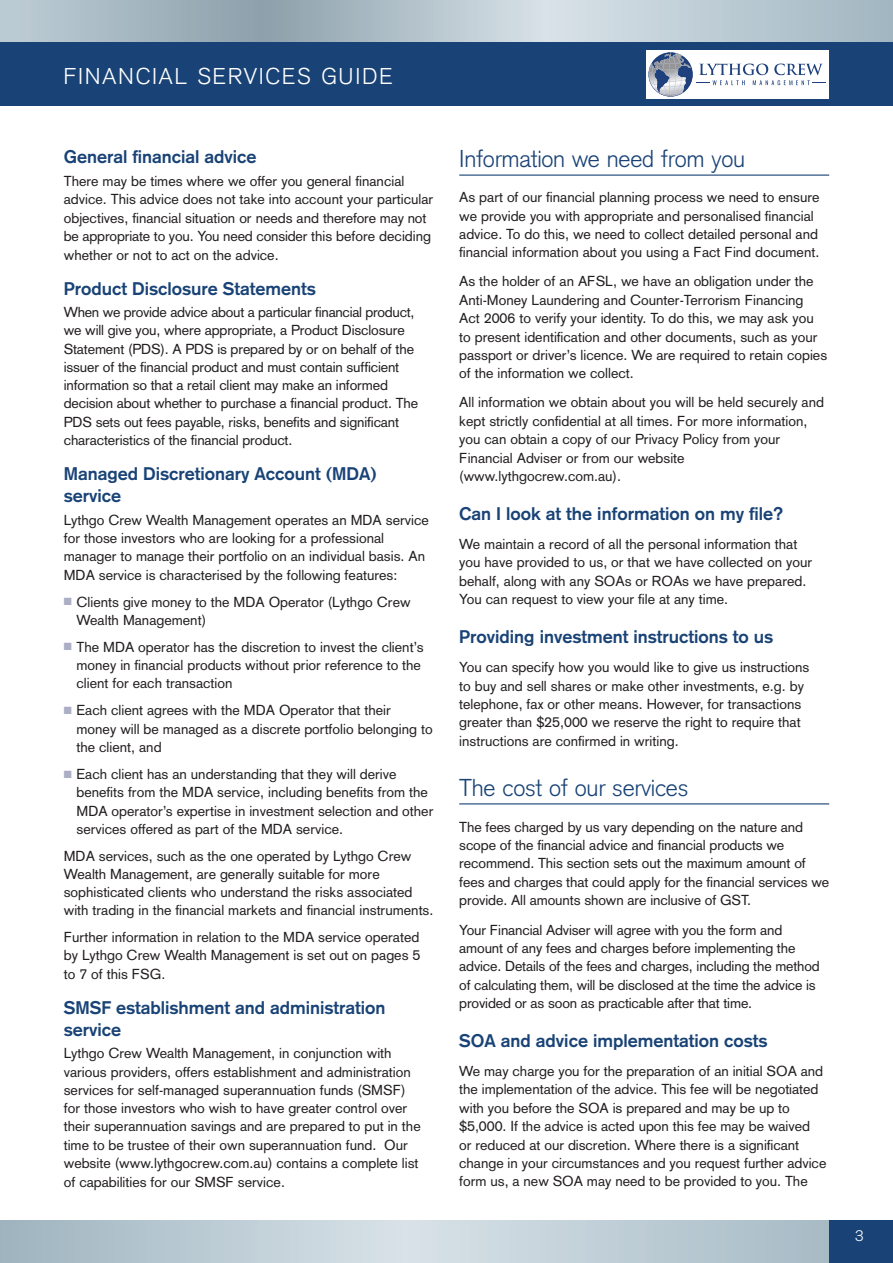
<style>
.page{position:relative;width:893px;height:1263px;background:#fff}
.page>*{position:absolute;margin:0;border:0;box-sizing:border-box;transform-origin:0 0}
.t1{font:300 24px "Akzidenz Grotesk";letter-spacing:-.01em;color:#194376}
.t2{font:300 22.5px "Akzidenz Grotesk";letter-spacing:.08em;color:#fff}
.t3{font:700 18px/22.2px "Akzidenz Grotesk";color:#194376}
.t4{font:300 15px "Akzidenz Grotesk";color:#fff}
.t5{font:14.25px/18.5px "Akzidenz Grotesk";color:#231f20}
.s1{color:#abaec5}
</style>
<div class="page">
<svg style="left:0;top:0;width:893px;height:43px;background:#aebfc9"></svg>
<div style="left:0;top:43px;width:893px;height:63px;background:#194376"></div>
<svg style="left:0;top:1220px;width:829px;height:43px;background:#bdccd5"></svg>
<div style="left:829px;top:1220px;width:64px;height:43px;background:#194376"></div>
<div style="left:646px;top:50px;width:183px;height:49px;background:#fff"></div>
<svg style="left:648px;top:52px;width:177px;height:45px"></svg>
<hr style="left:459px;top:175px;width:370px;height:1px;background:#194376">
<hr style="left:459px;top:803px;width:370px;height:1px;background:#194376">
<h2 class="t2" style="left:64px;top:63px;width:330px">FINANCIAL SERVICES GUIDE</h2>
<p class="t3" style="left:64px;top:145px;width:194px">General financial advice</p>
<p class="t5" style="left:64px;top:171px;width:371px">There may be times where we offer you general financial advice. This advice does not take into account your particular objectives, financial situation or needs and therefore may not be appropriate to you. You need consider this before deciding whether or not to act on the advice.</p>
<p class="t3" style="left:64px;top:277px;width:254px">Product Disclosure Statements</p>
<p class="t5" style="left:64px;top:303px;width:356px">When we provide advice about a particular financial product, we will give you, where appropriate, a Product Disclosure Statement (PDS). A PDS is prepared by or on behalf of the issuer of the financial product and must contain sufficient information so that a retail client may make an informed decision about whether to purchase a financial product. The PDS sets out fees payable, risks, benefits and significant characteristics of the financial product.</p>
<p class="t3" style="left:64px;top:463px;width:315px">Managed Discretionary Account (MDA) service</p>
<p class="t5" style="left:64px;top:511px;width:367px">Lythgo Crew Wealth Management operates an MDA service for those investors who are looking for a professional manager to manage their portfolio on an individual basis. An MDA service is characterised by the following features:</p>
<p class="t5" style="left:77px;top:592px;width:336px;text-indent:-13px"><span class="s1">■</span> Clients give money to the MDA Operator (Lythgo Crew<br>Wealth Management)</p>
<p class="t5" style="left:77px;top:638px;width:349px;text-indent:-13px"><span class="s1">■</span> The MDA operator has the discretion to invest the client’s money in financial products without prior reference to the client for each transaction</p>
<p class="t5" style="left:77px;top:701px;width:358px;text-indent:-13px"><span class="s1">■</span> Each client agrees with the MDA Operator that their money will be managed as a discrete portfolio belonging to the client, and</p>
<p class="t5" style="left:77px;top:765px;width:358px;text-indent:-13px"><span class="s1">■</span> Each client has an understanding that they will derive benefits from the MDA service, including benefits from the MDA operator’s expertise in investment selection and other services offered as part of the MDA service.</p>
<p class="t5" style="left:64px;top:846px;width:371px">MDA services, such as the one operated by Lythgo Crew Wealth Management, are generally suitable for more sophisticated clients who understand the risks associated with trading in the financial markets and financial instruments.</p>
<p class="t5" style="left:64px;top:928px;width:358px;text-align:justify">Further information in relation to the MDA service operated by Lythgo Crew Wealth Management is set out on pages 5 to 7 of this FSG.</p>
<p class="t3" style="left:64px;top:996px;width:323px">SMSF establishment and administration service</p>
<p class="t5" style="left:64px;top:1044px;width:358px">Lythgo Crew Wealth Management, in conjunction with various providers, offers establishment and administration services for self-managed superannuation funds (SMSF) for those investors who wish to have greater control over their superannuation savings and are prepared to put in the time to be trustee of their own superannuation fund. Our website (www.lythgocrew.com.au) contains a complete list of capabilities for our SMSF service.</p>
<h1 class="t1" style="left:459px;top:145px;width:288px">Information we need from you</h1>
<p class="t5" style="left:459px;top:188px;width:362px">As part of our financial planning process we need to ensure we provide you with appropriate and personalised financial advice. To do this, we need to collect detailed personal and financial information about you using a Fact Find document.</p>
<p class="t5" style="left:459px;top:272px;width:369px">As the holder of an AFSL, we have an obligation under the Anti-Money Laundering and Counter-Terrorism Financing Act 2006 to verify your identity. To do this, we may ask you to present identification and other documents, such as your passport or driver’s licence. We are required to retain copies of the information we collect.</p>
<p class="t5" style="left:459px;top:393px;width:366px">All information we obtain about you will be held securely and kept strictly confidential at all times. For more information, you can obtain a copy of our Privacy Policy from your Financial Adviser or from our website (www.lythgocrew.com.au).</p>
<p class="t3" style="left:459px;top:502px;width:326px">Can I look at the information on my file?</p>
<p class="t5" style="left:459px;top:535px;width:354px">We maintain a record of all the personal information that you have provided to us, or that we have collected on your behalf, along with any SOAs or ROAs we have prepared.<br>You can request to view your file at any time.</p>
<p class="t3" style="left:459px;top:626px;width:315px">Providing investment instructions to us</p>
<p class="t5" style="left:459px;top:658px;width:352px">You can specify how you would like to give us instructions to buy and sell shares or make other investments, e.g. by telephone, fax or other means. However, for transactions greater than $25,000 we reserve the right to require that instructions are confirmed in writing.</p>
<h1 class="t1" style="left:459px;top:773px;width:231px">The cost of our services</h1>
<p class="t5" style="left:459px;top:817px;width:371px">The fees charged by us vary depending on the nature and scope of the financial advice and financial products we recommend. This section sets out the maximum amount of fees and charges that could apply for the financial services we provide. All amounts shown are inclusive of GST.</p>
<p class="t5" style="left:459px;top:920px;width:362px">Your Financial Adviser will agree with you the form and amount of any fees and charges before implementing the advice. Details of the fees and charges, including the method of calculating them, will be disclosed at the time the advice is provided or as soon as practicable after that time.</p>
<p class="t3" style="left:459px;top:1029px;width:310px">SOA and advice implementation costs</p>
<p class="t5" style="left:459px;top:1062px;width:369px">We may charge you for the preparation of an initial SOA and the implementation of the advice. This fee will be negotiated with you before the SOA is prepared and may be up to $5,000. If the advice is acted upon this fee may be waived<br>or reduced at our discretion. Where there is a significant change in your circumstances and you request further advice form us, a new SOA may need to be provided to you. The</p>
<p class="t4" style="left:855px;top:1227px;width:10px">3</p>
</div>
